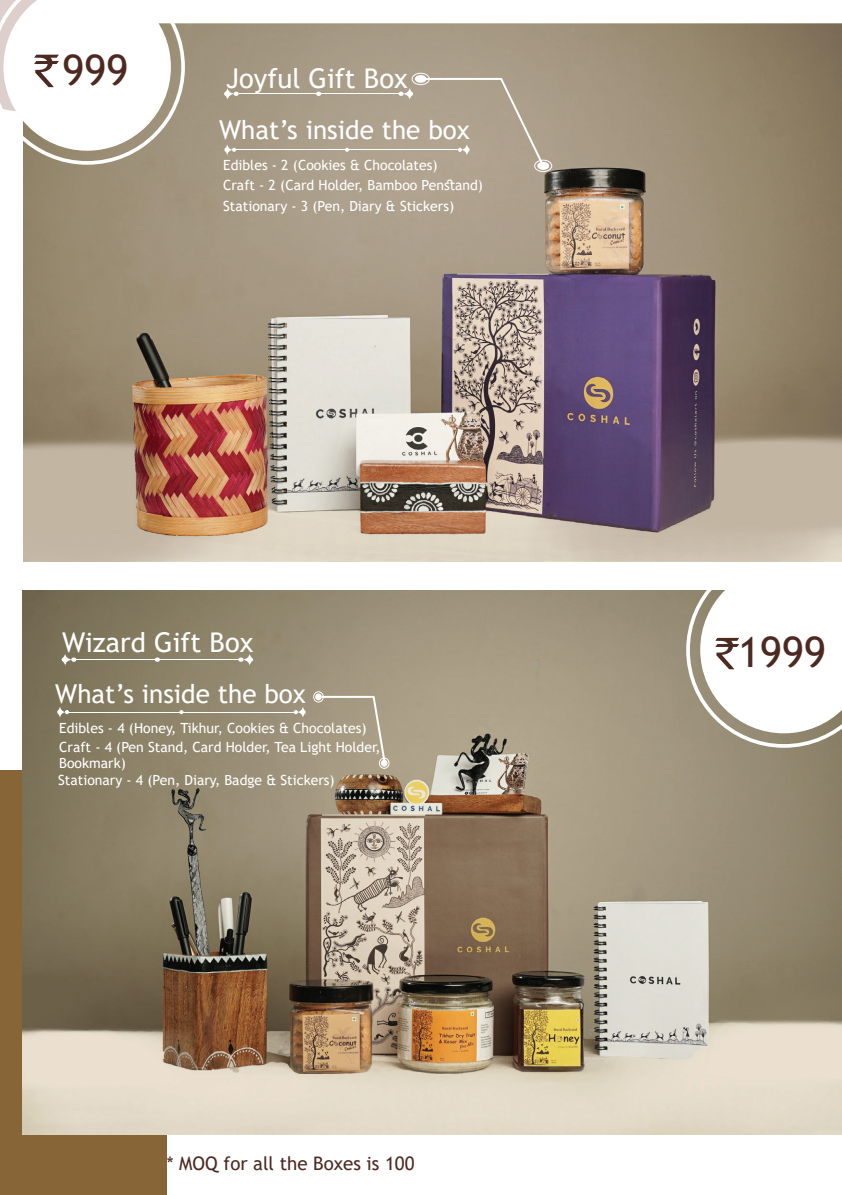
<style>
.page{position:relative;width:842px;height:1195px;background:#fff}
.page>*{position:absolute;margin:0;border:0;box-sizing:border-box;transform-origin:0 0}
.t1{font:42px "Trebuchet MS";color:#4c2921}
.t2{font:27.2px "Trebuchet MS";color:#fff}
.t3{font:26px "Trebuchet MS";color:#fff}
.t4{font:18.6px "Trebuchet MS";color:#4c2921}
.t5{font:14px/20.6px "Trebuchet MS";color:#fff}
</style>
<div class="page">
<div style="left:0;top:770px;width:166px;height:425px;background:#876537"></div>
<img style="left:23px;top:591px;width:818px;height:544px">
<svg style="left:179px;top:710px;width:4px;height:4px"></svg>
<svg style="left:294px;top:706px;width:12px;height:12px"></svg>
<hr style="left:180px;top:712px;width:115px;height:1px;background:#fff">
<hr style="left:69px;top:712px;width:115px;height:1px;background:#fff">
<svg style="left:57px;top:706px;width:12px;height:12px"></svg>
<svg style="left:319px;top:695px;width:67px;height:67px;background:#aba089"></svg>
<div style="left:315px;top:693px;width:6px;height:7px;background:#fff;border-radius:50%"></div>
<div style="left:313px;top:692px;width:10px;height:10px;border:1px solid #fff;border-radius:50%"></div>
<div style="left:381px;top:760px;width:6px;height:7px;background:#fff;border-radius:50%"></div>
<div style="left:379px;top:758px;width:10px;height:10px;border:1px solid #fff;border-radius:50%"></div>
<svg style="left:155px;top:657px;width:5px;height:5px"></svg>
<svg style="left:238px;top:653px;width:15px;height:13px"></svg>
<hr style="left:97px;top:659px;width:143px;height:1px;background:#fff">
<hr style="left:76px;top:659px;width:144px;height:1px;background:#fff">
<svg style="left:61px;top:653px;width:15px;height:13px"></svg>
<svg style="left:686px;top:561px;width:155px;height:187px"></svg>
<img style="left:23px;top:23px;width:818px;height:538px">
<svg style="left:345px;top:148px;width:4px;height:4px"></svg>
<hr style="left:345px;top:149px;width:114px;height:1px;background:#fff">
<hr style="left:236px;top:149px;width:114px;height:1px;background:#fff">
<svg style="left:224px;top:144px;width:12px;height:12px"></svg>
<svg style="left:316px;top:92px;width:5px;height:4px"></svg>
<hr style="left:259px;top:93px;width:141px;height:1px;background:#fff">
<hr style="left:239px;top:93px;width:141px;height:1px;background:#fff">
<svg style="left:224px;top:87px;width:15px;height:13px"></svg>
<div style="left:398px;top:77px;width:147px;height:92px;background:#afa18e"></div>
<div style="left:415px;top:75px;width:11px;height:8px;background:#fff;border-radius:50%"></div>
<div style="left:412px;top:73px;width:17px;height:12px;border:1px solid #fff;border-radius:50%"></div>
<div style="left:537px;top:162px;width:12px;height:8px;background:#fff;border-radius:50%"></div>
<div style="left:534px;top:160px;width:17px;height:12px;border:1px solid #fff;border-radius:50%"></div>
<svg style="left:0;top:0;width:185px;height:165px"></svg>
<h1 class="t1" style="left:62px;top:43px;width:67px">999</h1>
<h2 class="t2" style="left:226px;top:61px;width:183px">Joyful Gift Box</h2>
<h3 class="t3" style="left:219px;top:114px;width:252px">What’s inside the box</h3>
<p class="t5" style="left:223px;top:154px;width:261px">Edibles - 2 (Cookies &amp; Chocolates)<br>Craft - 2 (Card Holder, Bamboo Penstand)<br>Stationary - 3 (Pen, Diary &amp; Stickers)</p>
<h2 class="t2" style="left:62px;top:625px;width:192px">Wizard Gift Box</h2>
<h1 class="t1" style="left:738px;top:625px;width:89px">1999</h1>
<h3 class="t3" style="left:55px;top:677px;width:252px">What’s inside the box</h3>
<p class="t5" style="left:59px;top:719px;width:323px;line-height:18.6px">Edibles - 4 (Honey, Tikhur, Cookies &amp; Chocolates)<br>Craft - 4 (Pen Stand, Card Holder, Tea Light Holder,</p>
<p class="t5" style="left:58px;top:755px;width:278px;line-height:17px">Bookmark)<br>Stationary - 4 (Pen, Diary, Badge &amp; Stickers)</p>
<h3 class="t4" style="left:167px;top:1152px;width:249px">* MOQ for all the Boxes is 100</h3>
</div>
